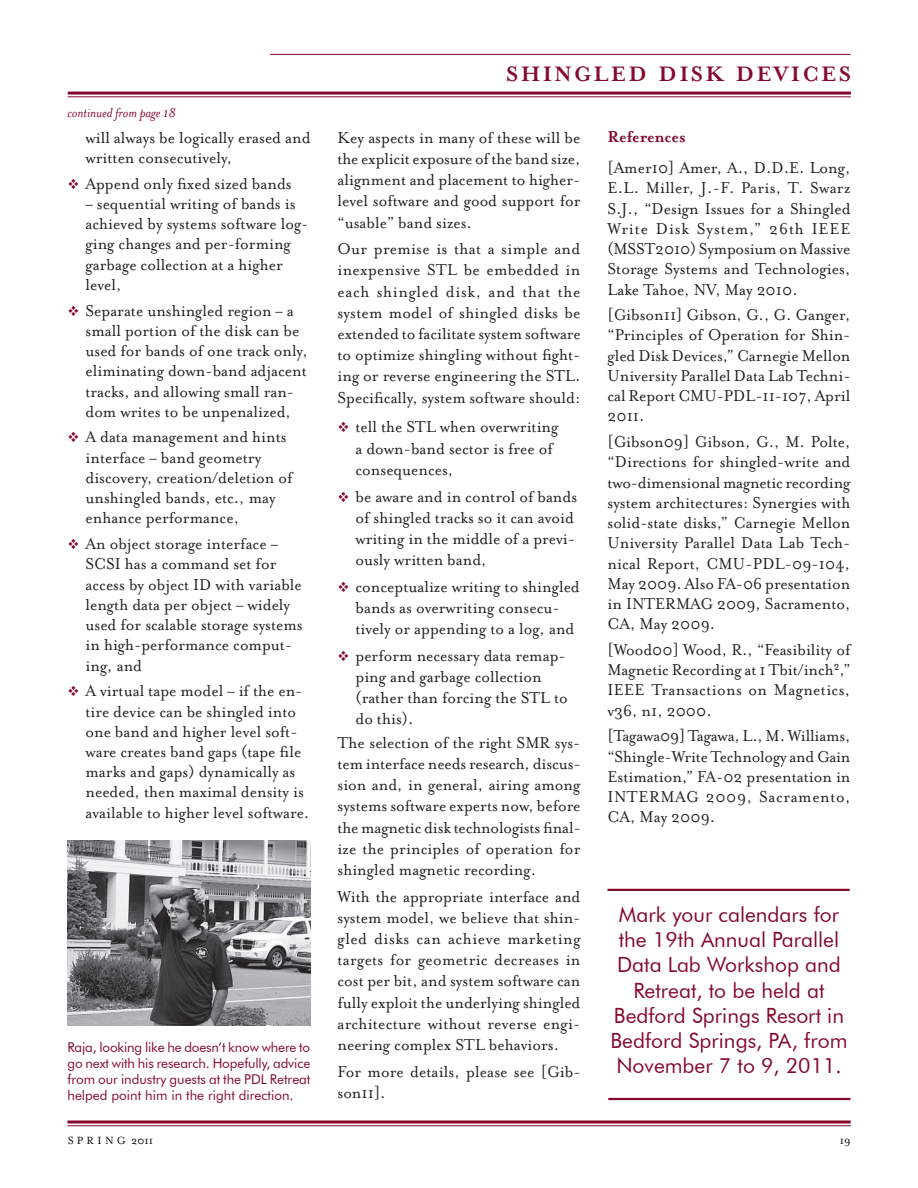
<style>
.page{position:relative;width:918px;height:1188px;background:#fff}
.page>*{position:absolute;margin:0;border:0;box-sizing:border-box;transform-origin:0 0}
.t1{font:700 24px "Mrs Eaves";letter-spacing:.095em;color:#85092b}
.t2{font:21px/25.2px "Futura BT";color:#85092b;text-align:center}
.t3{font:18.15px/20.2px "Mrs Eaves Roman";color:#231f20;scale:.95 1}
.t4{font:700 18.15px "Mrs Eaves";color:#85092b;scale:.95 1}
.t5{font:italic 15px "Mrs Eaves";color:#85092b}
.t6{font:13.5px/16.2px "Futura BT";color:#85092b;text-align:justify}
.t7{font:12px "Mrs Eaves Roman";color:#040503}
.t8{font:12px "Mrs Eaves Roman";color:#040503}
</style>
<div class="page">
<svg style="left:68px;top:1120px;width:783px;height:4px;background:#a3465f"></svg>
<hr style="left:68px;top:1125px;width:783px;height:1px;background:#85092b">
<hr style="left:68px;top:92px;width:783px;height:3px;background:#85092b">
<hr style="left:68px;top:96px;width:783px;height:1px;background:#85092b">
<hr style="left:270px;top:54px;width:581px;height:1px;background:#85092b">
<hr style="left:608px;top:889px;width:242px;height:2px;background:#85092b">
<hr style="left:608px;top:1098px;width:243px;height:2px;background:#85092b">
<img style="left:68px;top:841px;width:243px;height:184px">
<p class="t5" style="left:68px;top:104px;width:110px">continued from page 18</p>
<p class="t3" style="left:86px;top:127px;width:238px">will always be logically erased and written consecutively,</p>
<p class="t3" style="left:86px;top:173px;width:219px">Append only fixed sized bands</p>
<p class="t3" style="left:86px;top:194px;width:236px">– sequential writing of bands is achieved by systems software log&shy;ging changes and per-forming garbage collection at a higher level,</p>
<p class="t3" style="left:86px;top:300px;width:236px">Separate unshingled region – a small portion of the disk can be used for bands of one track only, eliminating down-band adjacent tracks, and allowing small ran&shy;dom writes to be unpenalized,</p>
<p class="t3" style="left:86px;top:427px;width:219px">A data management and hints interface – band geometry discovery, creation/deletion of unshingled bands, etc., may enhance performance,</p>
<p class="t3" style="left:86px;top:534px;width:230px">An object storage interface –<br>SCSI has a command set for access by object ID with variable length data per object – widely used for scalable storage systems in high-performance comput&shy;ing, and</p>
<p class="t3" style="left:86px;top:681px;width:237px">A virtual tape model – if the en&shy;tire device can be shingled into one band and higher level soft&shy;ware creates band gaps (tape file marks and gaps) dynamically as needed, then maximal density is available to higher level software.</p>
<p class="t6" style="left:68px;top:1039px;width:244px">Raja, looking like he doesn’t know where to go next with his research. Hopefully, advice from our industry guests at the PDL Retreat helped point him in the right direction.</p>
<h1 class="t1" style="left:506px;top:60px;width:346px">SHINGLED DISK DEVICES</h1>
<p class="t3" style="left:338px;top:127px;width:257px;line-height:21.1px;text-align:justify">Key aspects in many of these will be the explicit exposure of the band size, alignment and placement to higher&shy;level software and good support for “usable” band sizes.</p>
<p class="t3" style="left:338px;top:238px;width:257px;line-height:21.1px;text-align:justify">Our premise is that a simple and inexpensive STL be embedded in each shingled disk, and that the system model of shingled disks be extended to facilitate system software to optimize shingling without fight&shy;ing or reverse engineering the STL.<br>Specifically, system software should:</p>
<p class="t3" style="left:356px;top:417px;width:215px;line-height:21.1px">tell the STL when overwriting a down-band sector is free of consequences,</p>
<p class="t3" style="left:356px;top:486px;width:235px;line-height:21.1px">be aware and in control of bands of shingled tracks so it can avoid writing in the middle of a previ&shy;ously written band,</p>
<p class="t3" style="left:356px;top:576px;width:238px;line-height:21.1px">conceptualize writing to shingled bands as overwriting consecu&shy;tively or appending to a log, and</p>
<p class="t3" style="left:356px;top:645px;width:225px;line-height:21.1px">perform necessary data remap&shy;ping and garbage collection (rather than forcing the STL to do this).</p>
<p class="t3" style="left:338px;top:732px;width:257px;line-height:21.1px;text-align:justify">The selection of the right SMR sys&shy;tem interface needs research, discus&shy;sion and, in general, airing among systems software experts now, before the magnetic disk technologists final&shy;ize the principles of operation for shingled magnetic recording.</p>
<p class="t3" style="left:338px;top:886px;width:257px;line-height:21.1px;text-align:justify">With the appropriate interface and system model, we believe that shin&shy;gled disks can achieve marketing targets for geometric decreases in cost per bit, and system software can fully exploit the underlying shingled architecture without reverse engi&shy;neering complex STL behaviors.</p>
<p class="t3" style="left:338px;top:1061px;width:257px;line-height:21.1px">For more details, please see [Gib&shy;son11].</p>
<p class="t4" style="left:608px;top:126px;width:84px">REFERENCES</p>
<p class="t3" style="left:608px;top:158px;width:257px;text-align:justify">[Amer10] Amer, A., D.D.E. Long, E.L. Miller, J.-F. Paris, T. Swarz S.J., “Design Issues for a Shingled Write Disk System,” 26th IEEE (MSST2010) Symposium on Massive Storage Systems and Technologies, Lake Tahoe, NV, May 2010.</p>
<p class="t3" style="left:608px;top:305px;width:257px;text-align:justify">[Gibson11] Gibson, G., G. Ganger, “Principles of Operation for Shin&shy;gled Disk Devices,” Carnegie Mellon University Parallel Data Lab Techni&shy;cal Report CMU-PDL-11-107, April 2011.</p>
<p class="t3" style="left:608px;top:432px;width:257px;text-align:justify">[Gibson09] Gibson, G., M. Polte, “Directions for shingled-write and two-dimensional magnetic recording system architectures: Synergies with solid-state disks,” Carnegie Mellon University Parallel Data Lab Tech&shy;nical Report, CMU-PDL-09-104, May 2009. Also FA-06 presentation in INTERMAG 2009, Sacramento, CA, May 2009.</p>
<p class="t3" style="left:608px;top:640px;width:257px;text-align:justify">[Wood00] Wood, R., “Feasibility of Magnetic Recording at 1 Tbit/inch²,” IEEE Transactions on Magnetics, v36, n1, 2000.</p>
<p class="t3" style="left:608px;top:726px;width:257px;text-align:justify">[Tagawa09] Tagawa, L., M. Williams, “Shingle-Write Technology and Gain Estimation,” FA-02 presentation in INTERMAG 2009, Sacramento, CA, May 2009.</p>
<p class="t2" style="left:611px;top:902px;width:238px">Mark your calendars for the 19th Annual Parallel<br>Data Lab Workshop and<br>Retreat, to be held at<br>Bedford Springs Resort in<br>Bedford Springs, PA, from<br>November 7 to 9, 2011.</p>
<p class="t7" style="left:68px;top:1134px;width:11px">spring</p>
<p class="t8" style="left:131px;top:1134px;width:24px">2011</p>
<p class="t8" style="left:840px;top:1134px;width:12px">19</p>
</div>
